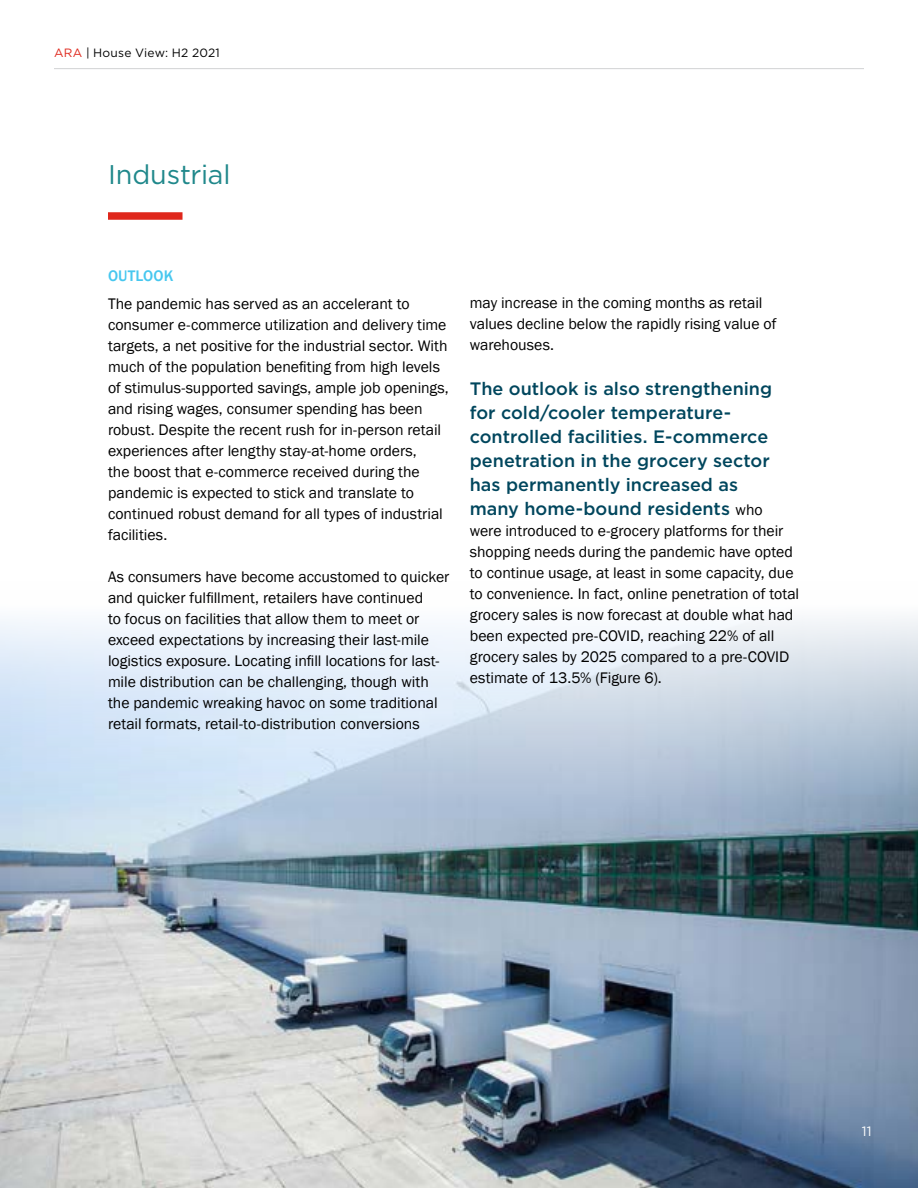
<style>
.page{position:relative;width:918px;height:1188px;background:#fff}
.page>*{position:absolute;margin:0;border:0;box-sizing:border-box;transform-origin:0 0}
.t1{font:27px "Gotham";letter-spacing:-.005em;color:#20888b}
.t2{font:500 18px/24px "Gotham";color:#00465d}
.t3{font:15.75px/21px "Franklin Gothic";color:#000}
.t4{font:500 15.75px "Franklin Gothic";letter-spacing:.005em;color:#47c7ef}
.t5{font:13.5px "Gotham";color:#fff}
.t6{font:12px "Gotham";letter-spacing:.015em;color:#000}
.s1{color:#df271c}
.s2{font-family:"Franklin Gothic";font-weight:400;font-size:15.75px;color:#000}
</style>
<div class="page">
<img style="left:0;top:618px;width:918px;height:570px">
<div style="left:108px;top:212px;width:75px;height:8px;background:#df271c"></div>
<hr style="left:54px;top:68px;width:810px;height:1px;background:#d1d3d4">
<p class="t6" style="left:54px;top:45px;width:167px"><span class="s1">ARA</span> | House View: H2 2021</p>
<h1 class="t1" style="left:108px;top:157px;width:124px">Industrial</h1>
<p class="t4" style="left:108px;top:266px;width:67px">OUTLOOK</p>
<p class="t3" style="left:108px;top:293px;width:342px">The pandemic has served as an accelerant to consumer e-commerce utilization and delivery time targets, a net positive for the industrial sector. With much of the population benefiting from high levels of stimulus-supported savings, ample job openings, and rising wages, consumer spending has been robust. Despite the recent rush for in-person retail experiences after lengthy stay-at-home orders,<br>the boost that e-commerce received during the pandemic is expected to stick and translate to continued robust demand for all types of industrial facilities.</p>
<p class="t3" style="left:108px;top:566px;width:343px">As consumers have become accustomed to quicker and quicker fulfillment, retailers have continued<br>to focus on facilities that allow them to meet or exceed expectations by increasing their last-mile logistics exposure. Locating infill locations for last&shy;mile distribution can be challenging, though with the pandemic wreaking havoc on some traditional retail formats, retail-to-distribution conversions</p>
<p class="t3" style="left:470px;top:292px;width:308px">may increase in the coming months as retail values decline below the rapidly rising value of warehouses.</p>
<p class="t2" style="left:470px;top:376px;width:304px">The outlook is also strengthening for cold/cooler temperature&shy;controlled facilities. E-commerce penetration in the grocery sector has permanently increased as many home-bound residents <span class="s2">who</span></p>
<p class="t3" style="left:470px;top:520px;width:331px">were introduced to e-grocery platforms for their shopping needs during the pandemic have opted to continue usage, at least in some capacity, due to convenience. In fact, online penetration of total grocery sales is now forecast at double what had been expected pre-COVID, reaching 22% of all grocery sales by 2025 compared to a pre-COVID estimate of 13.5% (Figure 6).</p>
<p class="t5" style="left:862px;top:1123px;width:11px">11</p>
</div>
